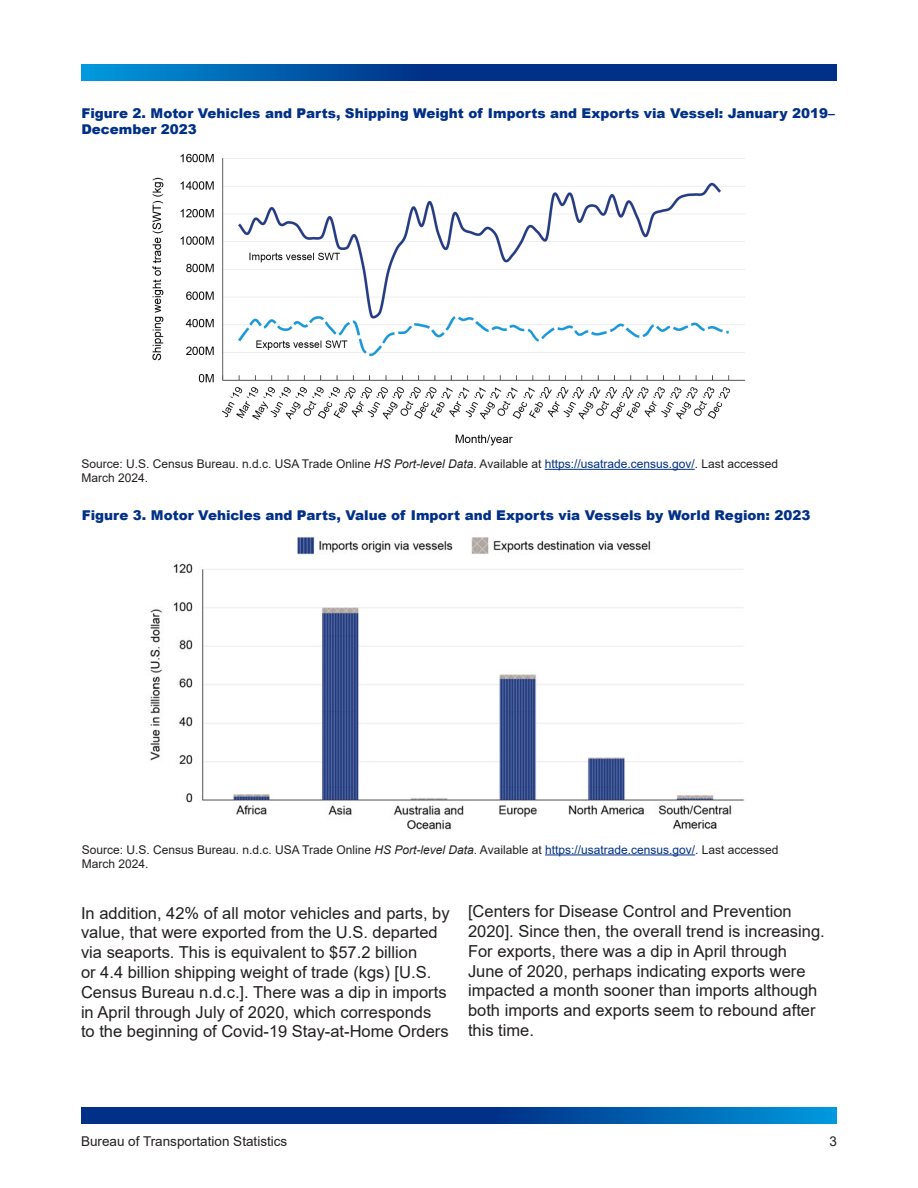
<style>
.page{position:relative;width:918px;height:1188px;background:#fff}
.page>*{position:absolute;margin:0;border:0;box-sizing:border-box;transform-origin:0 0}
.t1{font:16.5px/19.8px "Arial";color:#231f20}
.t2{font:900 13.5px/16.2px "Arial";color:#003087}
.t3{font:13.5px "Arial";color:#231f20}
.t4{font:12px/14.4px "Arial";color:#231f20}
.s1{font-style:italic}
.s2{color:#003087}
</style>
<div class="page">
<svg style="left:81px;top:1107px;width:756px;height:16px;background:#00479a"></svg>
<svg style="left:81px;top:65px;width:756px;height:16px;background:#00489a"></svg>
<hr style="left:545px;top:469px;width:150px;height:1px;background:#003087">
<img style="left:152px;top:153px;width:594px;height:293px">
<hr style="left:545px;top:855px;width:150px;height:1px;background:#003087">
<img style="left:150px;top:536px;width:595px;height:294px">
<p class="t2" style="left:81px;top:105px;width:755px">Figure 2. Motor Vehicles and Parts, Shipping Weight of Imports and Exports via Vessel: January 2019–<br>December 2023</p>
<p class="t4" style="left:81px;top:457px;width:698px">Source: U.S. Census Bureau. n.d.c. USA Trade Online <span class="s1">HS Port-level Data</span>. Available at <span class="s2">https://usatrade.census.gov/</span>. Last accessed<br>March 2024.</p>
<p class="t2" style="left:82px;top:507px;width:730px">Figure 3. Motor Vehicles and Parts, Value of Import and Exports via Vessels by World Region: 2023</p>
<p class="t4" style="left:82px;top:842px;width:698px">Source: U.S. Census Bureau. n.d.c. USA Trade Online <span class="s1">HS Port-level Data</span>. Available at <span class="s2">https://usatrade.census.gov/</span>. Last accessed<br>March 2024.</p>
<p class="t1" style="left:81px;top:903px;width:370px">In addition, 42% of all motor vehicles and parts, by value, that were exported from the U.S. departed via seaports. This is equivalent to $57.2 billion<br>or 4.4 billion shipping weight of trade (kgs) [U.S.<br>Census Bureau n.d.c.]. There was a dip in imports in April through July of 2020, which corresponds<br>to the beginning of Covid-19 Stay-at-Home Orders</p>
<p class="t1" style="left:468px;top:901px;width:358px">[Centers for Disease Control and Prevention 2020]. Since then, the overall trend is increasing.<br>For exports, there was a dip in April through June of 2020, perhaps indicating exports were impacted a month sooner than imports although both imports and exports seem to rebound after this time.</p>
<p class="t3" style="left:81px;top:1132px;width:208px">Bureau of Transportation Statistics</p>
<p class="t3" style="left:829px;top:1132px;width:9px">3</p>
</div>
